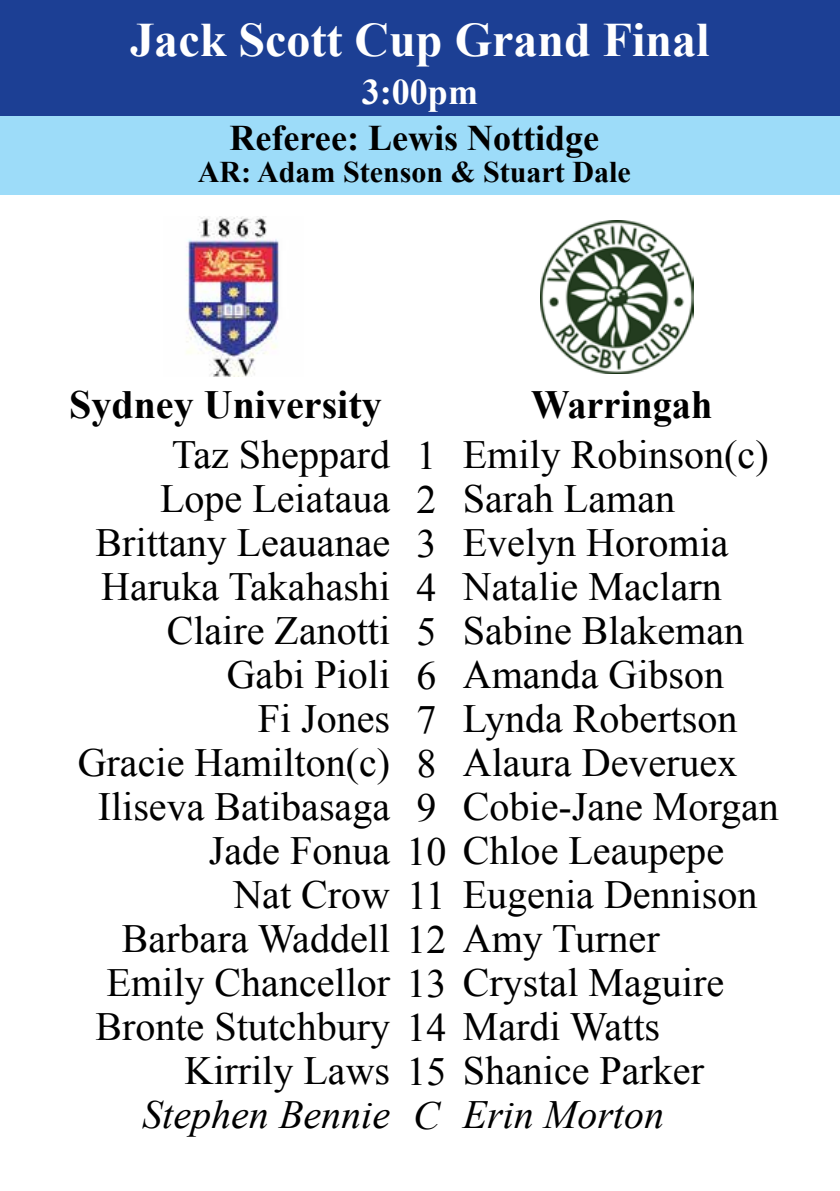
<style>
.page{position:relative;width:840px;height:1191px;background:#fff}
.page>*{position:absolute;margin:0;border:0;box-sizing:border-box;transform-origin:0 0}
.t1{font:700 48px "Times New Roman";color:#fff}
.t2{font:40px/44px "Times New Roman";color:#000}
.t3{font:italic 40px "Times New Roman";color:#000}
.t4{font:700 40px "Times New Roman";color:#000}
.t5{font:700 40px "Times New Roman";color:#000;scale:.96 1}
.t6{font:700 36px "Times New Roman";color:#000}
.t7{font:700 36px "Times New Roman";color:#fff}
.t8{font:700 30px "Times New Roman";color:#000}
</style>
<div class="page">
<div style="left:0;top:116px;width:839px;height:79px;background:#9ddcf9"></div>
<div style="left:0;top:0;width:839px;height:116px;background:#1c3f94"></div>
<img style="left:186px;top:216px;width:93px;height:161px">
<img style="left:540px;top:220px;width:152px;height:153px">
<p class="t1" style="left:130px;top:7px;width:580px">Jack Scott Cup Grand Final</p>
<p class="t7" style="left:362px;top:67px;width:117px">3:00pm</p>
<p class="t6" style="left:229px;top:113px;width:371px">Referee: Lewis Nottidge</p>
<p class="t8" style="left:198px;top:151px;width:434px">AR: Adam Stenson &amp; Stuart Dale</p>
<p class="t4" style="left:69px;top:377px;width:314px">Sydney University</p>
<p class="t5" style="left:530px;top:377px;width:190px">Warringah</p>
<p class="t2" style="left:416px;top:433px;width:21px">1</p>
<p class="t2" style="left:416px;top:477px;width:21px">2</p>
<p class="t2" style="left:416px;top:521px;width:21px">3</p>
<p class="t2" style="left:416px;top:565px;width:21px">4</p>
<p class="t2" style="left:416px;top:609px;width:21px">5</p>
<p class="t2" style="left:416px;top:653px;width:21px">6</p>
<p class="t2" style="left:416px;top:697px;width:21px">7</p>
<p class="t2" style="left:416px;top:741px;width:21px">8</p>
<p class="t2" style="left:416px;top:785px;width:21px">9</p>
<p class="t2" style="left:209px;top:828px;width:516px">Jade Fonua 10 Chloe Leaupepe</p>
<p class="t2" style="left:233px;top:872px;width:525px">Nat Crow 11 Eugenia Dennison</p>
<p class="t2" style="left:122px;top:916px;width:539px">Barbara Waddell 12 Amy Turner</p>
<p class="t2" style="left:106px;top:960px;width:618px">Emily Chancellor 13 Crystal Maguire</p>
<p class="t2" style="left:95px;top:1004px;width:566px">Bronte Stutchbury 14 Mardi Watts</p>
<p class="t2" style="left:184px;top:1048px;width:521px">Kirrily Laws 15 Shanice Parker</p>
<p class="t3" style="left:413px;top:1088px;width:28px">C</p>
<p class="t2" style="left:78px;top:432px;width:314px;text-align:right">Taz Sheppard<br>Lope Leiataua<br>Brittany Leauanae<br>Haruka Takahashi<br>Claire Zanotti<br>Gabi Pioli<br>Fi Jones<br>Gracie Hamilton(c)<br>Iliseva Batibasaga</p>
<p class="t2" style="left:462px;top:432px;width:317px">Emily Robinson(c)<br>Sarah Laman<br>Evelyn Horomia<br>Natalie Maclarn<br>Sabine Blakeman<br>Amanda Gibson<br>Lynda Robertson<br>Alaura Deveruex<br>Cobie-Jane Morgan</p>
<p class="t3" style="left:142px;top:1087px;width:249px">Stephen Bennie</p>
<p class="t3" style="left:462px;top:1087px;width:203px">Erin Morton</p>
</div>
